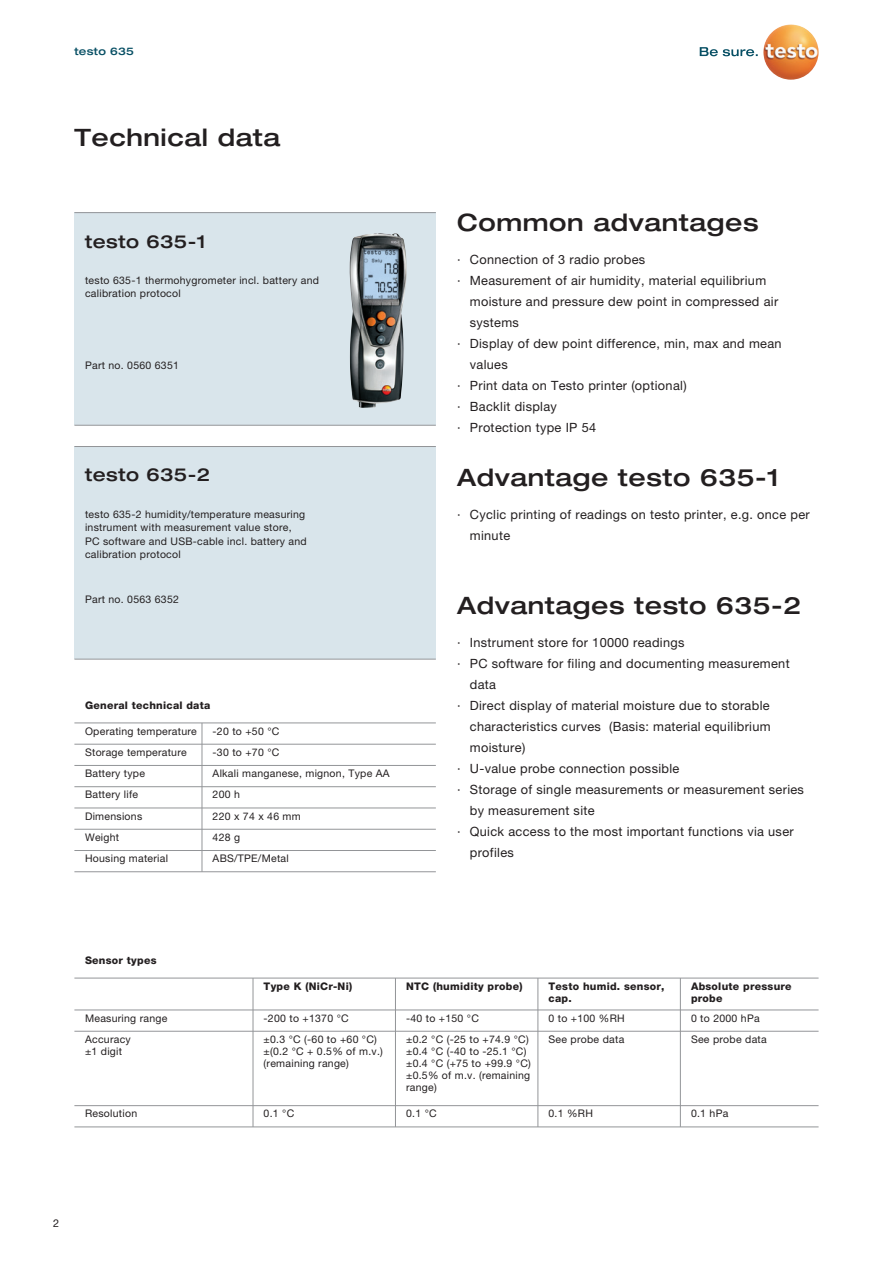
<style>
.page{position:relative;width:893px;height:1263px;background:#fff}
.page>*{position:absolute;margin:0;border:0;box-sizing:border-box;transform-origin:0 0}
.t1{font:500 expanded 24px "Helvetica Neue LTW1 G";letter-spacing:.025em;color:#231f20}
.t2{font:500 expanded 18px "Helvetica Neue LTW1 G";letter-spacing:.025em;color:#231f20}
.t3{font:12.75px/21px "Helvetica Neue LTW1 G";letter-spacing:.025em;color:#231f20}
.t4{font:10.8px "Helvetica Neue LTW1 G";color:#231f20}
.t5{font:10.5px/12px "Helvetica Neue LTW1 G";letter-spacing:.025em;color:#231f20}
.t6{font:800 10.5px/12px "Helvetica Neue LTW1 G";letter-spacing:.025em;color:#231f20}
.t7{font:500 expanded 10.5px "Helvetica Neue LTW1 G";letter-spacing:.025em;color:#074f64}
</style>
<div class="page">
<div style="left:74px;top:213px;width:362px;height:212px;background:#d9e5eb"></div>
<div style="left:74px;top:446px;width:362px;height:213px;background:#d9e5eb"></div>
<hr style="left:74px;top:212px;width:362px;height:1px;background:#939598">
<hr style="left:74px;top:446px;width:362px;height:1px;background:#939598">
<hr style="left:74px;top:425px;width:362px;height:1px;background:#939598">
<hr style="left:74px;top:659px;width:362px;height:1px;background:#939598">
<img style="left:349px;top:233px;width:58px;height:175px">
<svg style="left:700px;top:47px;width:58px;height:9px"></svg>
<img style="left:763px;top:24px;width:56px;height:56px;border-radius:28px">
<hr style="left:74px;top:722px;width:362px;height:1px;background:#939598">
<hr style="left:74px;top:744px;width:362px;height:1px;background:#939598">
<hr style="left:74px;top:765px;width:362px;height:1px;background:#939598">
<hr style="left:74px;top:786px;width:362px;height:1px;background:#939598">
<hr style="left:74px;top:807px;width:362px;height:1px;background:#939598">
<hr style="left:74px;top:829px;width:362px;height:1px;background:#939598">
<hr style="left:74px;top:850px;width:362px;height:1px;background:#939598">
<hr style="left:74px;top:871px;width:362px;height:1px;background:#939598">
<hr style="left:202px;top:723px;width:1px;height:149px;background:#939598">
<hr style="left:74px;top:978px;width:745px;height:1px;background:#939598">
<hr style="left:74px;top:1009px;width:745px;height:1px;background:#939598">
<hr style="left:74px;top:1031px;width:745px;height:1px;background:#939598">
<hr style="left:74px;top:1105px;width:745px;height:1px;background:#939598">
<hr style="left:74px;top:1126px;width:745px;height:1px;background:#939598">
<hr style="left:253px;top:978px;width:1px;height:149px;background:#939598">
<hr style="left:395px;top:978px;width:1px;height:149px;background:#939598">
<hr style="left:537px;top:978px;width:1px;height:149px;background:#939598">
<hr style="left:680px;top:978px;width:1px;height:149px;background:#939598">
<p class="t7" style="left:74px;top:44px;width:61px">testo 635</p>
<h1 class="t1" style="left:74px;top:122px;width:208px">Technical data</h1>
<h2 class="t2" style="left:85px;top:230px;width:122px">testo 635-1</h2>
<p class="t5" style="left:85px;top:273px;width:235px;line-height:13.5px">testo 635-1 thermohygrometer incl. battery and calibration protocol</p>
<p class="t5" style="left:85px;top:359px;width:95px">Part no. 0560 6351</p>
<h2 class="t2" style="left:85px;top:463px;width:127px">testo 635-2</h2>
<p class="t5" style="left:85px;top:507px;width:223px;line-height:13.5px">testo 635-2 humidity/temperature measuring instrument with measurement value store, PC software and USB-cable incl. battery and calibration protocol</p>
<p class="t5" style="left:85px;top:593px;width:95px">Part no. 0563 6352</p>
<p class="t6" style="left:85px;top:699px;width:127px">General technical data</p>
<p class="t5" style="left:85px;top:725px;width:113px">Operating temperature</p>
<p class="t5" style="left:213px;top:725px;width:68px">-20 to +50 °C</p>
<p class="t5" style="left:85px;top:746px;width:103px">Storage temperature</p>
<p class="t5" style="left:213px;top:746px;width:68px">-30 to +70 °C</p>
<p class="t5" style="left:85px;top:767px;width:62px">Battery type</p>
<p class="t5" style="left:213px;top:767px;width:179px">Alkali manganese, mignon, Type AA</p>
<p class="t5" style="left:85px;top:789px;width:55px">Battery life</p>
<p class="t5" style="left:213px;top:789px;width:29px">200 h</p>
<p class="t5" style="left:85px;top:810px;width:59px">Dimensions</p>
<p class="t5" style="left:213px;top:810px;width:90px">220 x 74 x 46 mm</p>
<p class="t5" style="left:85px;top:831px;width:36px">Weight</p>
<p class="t5" style="left:213px;top:831px;width:29px">428 g</p>
<p class="t5" style="left:85px;top:852px;width:85px">Housing material</p>
<p class="t5" style="left:213px;top:852px;width:78px">ABS/TPE/Metal</p>
<p class="t6" style="left:85px;top:955px;width:73px">Sensor types</p>
<h1 class="t1" style="left:457px;top:207px;width:303px">Common advantages</h1>
<p class="t3" style="left:457px;top:249px;width:190px">· Connection of 3 radio probes</p>
<p class="t3" style="left:457px;top:270px;width:311px">· Measurement of air humidity, material equilibrium</p>
<p class="t3" style="left:470px;top:291px;width:310px">moisture and pressure dew point in compressed air</p>
<p class="t3" style="left:470px;top:312px;width:51px">systems</p>
<p class="t3" style="left:457px;top:333px;width:326px">· Display of dew point difference, min, max and mean</p>
<p class="t3" style="left:470px;top:354px;width:39px">values</p>
<p class="t3" style="left:457px;top:375px;width:231px">· Print data on Testo printer (optional)</p>
<p class="t3" style="left:457px;top:396px;width:101px">· Backlit display</p>
<p class="t3" style="left:457px;top:417px;width:141px">· Protection type IP 54</p>
<h1 class="t1" style="left:457px;top:462px;width:324px">Advantage testo 635-1</h1>
<p class="t3" style="left:470px;top:504px;width:341px;text-indent:-13px">· Cyclic printing of readings on testo printer, e.g. once per minute</p>
<h1 class="t1" style="left:457px;top:590px;width:346px">Advantages testo 635-2</h1>
<p class="t3" style="left:457px;top:632px;width:229px">· Instrument store for 10000 readings</p>
<p class="t3" style="left:457px;top:653px;width:334px">· PC software for filing and documenting measurement</p>
<p class="t3" style="left:470px;top:674px;width:28px">data</p>
<p class="t3" style="left:457px;top:695px;width:314px">· Direct display of material moisture due to storable</p>
<p class="t3" style="left:470px;top:716px;width:302px">characteristics curves (Basis: material equilibrium</p>
<p class="t3" style="left:470px;top:737px;width:57px">moisture)</p>
<p class="t3" style="left:457px;top:758px;width:224px">· U-value probe connection possible</p>
<p class="t3" style="left:457px;top:779px;width:348px">· Storage of single measurements or measurement series</p>
<p class="t3" style="left:470px;top:800px;width:126px">by measurement site</p>
<p class="t3" style="left:457px;top:821px;width:338px">· Quick access to the most important functions via user</p>
<p class="t3" style="left:470px;top:842px;width:46px">profiles</p>
<p class="t6" style="left:264px;top:980px;width:90px">Type K (NiCr-Ni)</p>
<p class="t6" style="left:406px;top:980px;width:118px">NTC (humidity probe)</p>
<p class="t6" style="left:549px;top:980px;width:118px">Testo humid. sensor, cap.</p>
<p class="t6" style="left:691px;top:980px;width:102px">Absolute pressure probe</p>
<p class="t5" style="left:85px;top:1012px;width:84px">Measuring range</p>
<p class="t5" style="left:264px;top:1012px;width:87px">-200 to +1370 °C</p>
<p class="t5" style="left:406px;top:1012px;width:74px">-40 to +150 °C</p>
<p class="t5" style="left:549px;top:1012px;width:78px">0 to +100 %RH</p>
<p class="t5" style="left:691px;top:1012px;width:70px">0 to 2000 hPa</p>
<p class="t5" style="left:85px;top:1033px;width:47px">Accuracy ±1 digit</p>
<p class="t5" style="left:264px;top:1033px;width:121px">±0.3 °C (-60 to +60 °C) ±(0.2 °C + 0.5% of m.v.) (remaining range)</p>
<p class="t5" style="left:406px;top:1033px;width:126px">±0.2 °C (-25 to +74.9 °C) ±0.4 °C (-40 to -25.1 °C) ±0.4 °C (+75 to +99.9 °C) ±0.5% of m.v. (remaining range)</p>
<p class="t5" style="left:549px;top:1033px;width:77px">See probe data</p>
<p class="t5" style="left:691px;top:1033px;width:77px">See probe data</p>
<p class="t5" style="left:85px;top:1107px;width:54px">Resolution</p>
<p class="t5" style="left:264px;top:1107px;width:32px">0.1 °C</p>
<p class="t5" style="left:406px;top:1107px;width:32px">0.1 °C</p>
<p class="t5" style="left:549px;top:1107px;width:46px">0.1 %RH</p>
<p class="t5" style="left:691px;top:1107px;width:39px">0.1 hPa</p>
<p class="t4" style="left:53px;top:1217px;width:8px">2</p>
</div>
